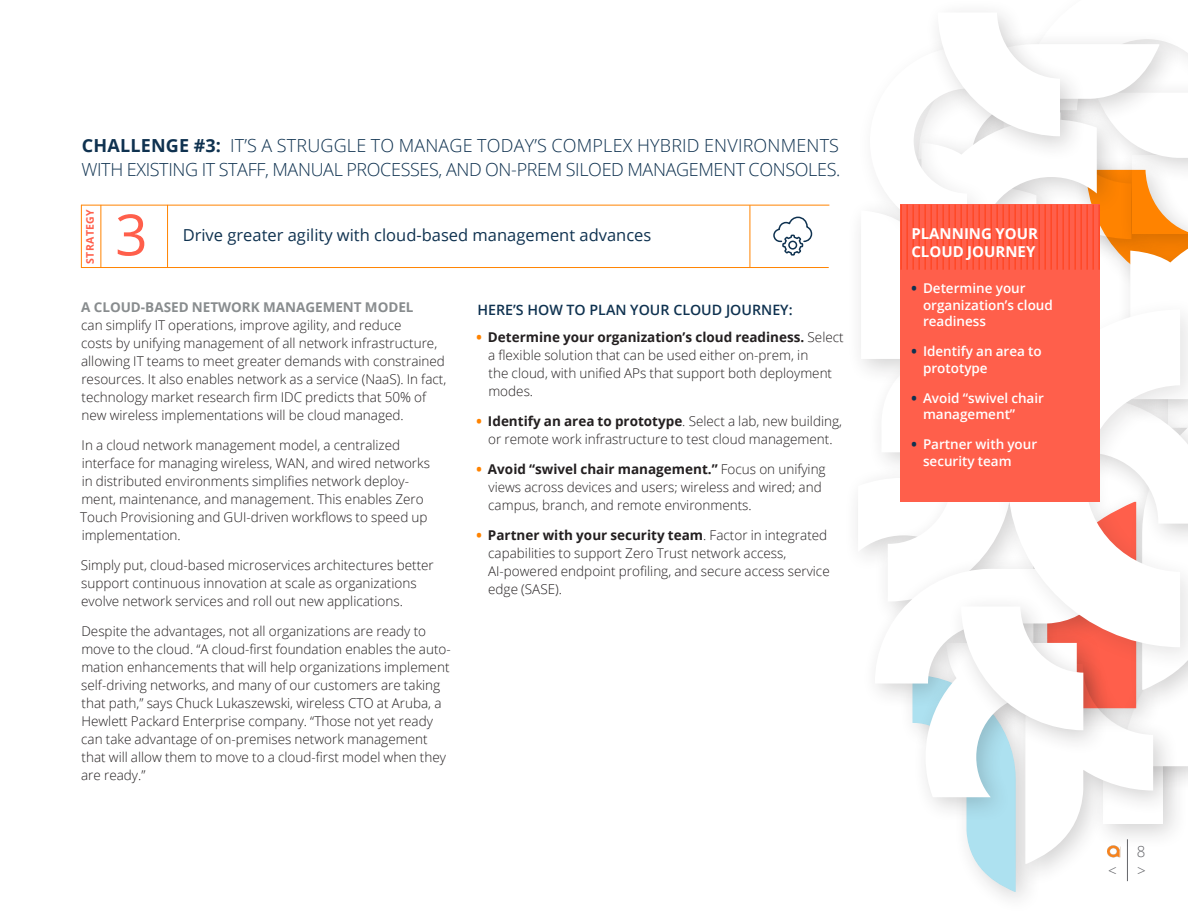
<style>
.page{position:relative;width:1188px;height:918px;background:#fff}
.page>*{position:absolute;margin:0;border:0;box-sizing:border-box;transform-origin:0 0}
.sub{font:57px "Open Sans";color:#ff5f4b}
.challenge{font:300 18px/24px "Open Sans";letter-spacing:-.02em;color:#0f3250}
.strategy{font:16.5px "Open Sans";color:#0f3250}
.toc_text{font:300 15.15px "Open Sans";color:#646569}
.sidehed{font:700 15px/18px "Open Sans";color:#fff}
.how{font:600 14.25px "Open Sans";color:#0f3250}
.text{font:300 13.5px/18px "Open Sans";color:#231f20}
.sidetext{font:600 13.5px/16.5px "Open Sans";color:#fff}
.sub-2{font:700 10.5px "Open Sans";letter-spacing:.03em;color:#ff5f4b}
.s1{font-weight:700}
.s2{font-weight:700;color:#888c8e}
.s3{font-weight:800;color:#ff8300}
.s4{font-weight:800;color:#0f3250}
</style>
<div class="page">
<hr style="left:81px;top:267px;width:748px;height:1px;background:#ff8300">
<hr style="left:81px;top:205px;width:748px;height:1px;background:#ff8300">
<hr style="left:167px;top:205px;width:1px;height:63px;background:#ff8300">
<hr style="left:100px;top:205px;width:1px;height:63px;background:#ff8300">
<hr style="left:81px;top:205px;width:1px;height:63px;background:#ff8300">
<hr style="left:750px;top:205px;width:1px;height:63px;background:#ff8300">
<svg style="left:773px;top:216px;width:40px;height:40px"></svg>
<svg style="left:860px;top:14px;width:328px;height:878px"></svg>
<div style="left:900px;top:204px;width:200px;height:298px;background:#ff5f4b"></div>
<hr style="left:901px;top:205px;width:1px;height:65px;background:#ff8300">
<hr style="left:907px;top:205px;width:1px;height:65px;background:#ff8300">
<hr style="left:913px;top:205px;width:1px;height:65px;background:#ff8300">
<hr style="left:919px;top:205px;width:1px;height:65px;background:#ff8300">
<hr style="left:925px;top:205px;width:1px;height:65px;background:#ff8300">
<hr style="left:931px;top:205px;width:1px;height:65px;background:#ff8300">
<hr style="left:937px;top:205px;width:1px;height:65px;background:#ff8300">
<hr style="left:943px;top:205px;width:1px;height:65px;background:#ff8300">
<hr style="left:949px;top:205px;width:1px;height:65px;background:#ff8300">
<hr style="left:955px;top:205px;width:1px;height:65px;background:#ff8300">
<hr style="left:961px;top:205px;width:1px;height:65px;background:#ff8300">
<hr style="left:967px;top:205px;width:1px;height:65px;background:#ff8300">
<hr style="left:973px;top:205px;width:1px;height:65px;background:#ff8300">
<hr style="left:979px;top:205px;width:1px;height:65px;background:#ff8300">
<hr style="left:985px;top:205px;width:1px;height:65px;background:#ff8300">
<hr style="left:991px;top:205px;width:1px;height:65px;background:#ff8300">
<hr style="left:997px;top:205px;width:1px;height:65px;background:#ff8300">
<hr style="left:1003px;top:205px;width:1px;height:65px;background:#ff8300">
<hr style="left:1009px;top:205px;width:1px;height:65px;background:#ff8300">
<hr style="left:1015px;top:205px;width:1px;height:65px;background:#ff8300">
<hr style="left:1021px;top:205px;width:1px;height:65px;background:#ff8300">
<hr style="left:1027px;top:205px;width:1px;height:65px;background:#ff8300">
<hr style="left:1033px;top:205px;width:1px;height:65px;background:#ff8300">
<hr style="left:1039px;top:205px;width:1px;height:65px;background:#ff8300">
<hr style="left:1045px;top:205px;width:1px;height:65px;background:#ff8300">
<hr style="left:1051px;top:205px;width:1px;height:65px;background:#ff8300">
<hr style="left:1057px;top:205px;width:1px;height:65px;background:#ff8300">
<hr style="left:1063px;top:205px;width:1px;height:65px;background:#ff8300">
<hr style="left:1069px;top:205px;width:1px;height:65px;background:#ff8300">
<hr style="left:1075px;top:205px;width:1px;height:65px;background:#ff8300">
<hr style="left:1081px;top:205px;width:1px;height:65px;background:#ff8300">
<hr style="left:1087px;top:205px;width:1px;height:65px;background:#ff8300">
<hr style="left:1093px;top:205px;width:1px;height:65px;background:#ff8300">
<hr style="left:1099px;top:205px;width:1px;height:65px;background:#ff8300">
<p class="challenge" style="left:81px;top:133px;width:761px"><span class="s1">CHALLENGE #3:</span> IT’S A STRUGGLE TO MANAGE TODAY’S COMPLEX HYBRID ENVIRONMENTS<br>WITH EXISTING IT STAFF, MANUAL PROCESSES, AND ON-PREM SILOED MANAGEMENT CONSOLES.</p>
<p class="sub-2" style="left:83px;top:264px;width:56px;rotate:-90deg">STRATEGY</p>
<p class="sub" style="left:115px;top:196px;width:34px">3</p>
<p class="strategy" style="left:183px;top:223px;width:470px">Drive greater agility with cloud-based management advances</p>
<p class="text" style="left:81px;top:298px;width:367px"><span class="s2">A CLOUD-BASED NETWORK MANAGEMENT MODEL<br></span>can simplify IT operations, improve agility, and reduce<br>costs by unifying management of all network infrastructure, allowing IT teams to meet greater demands with constrained resources. It also enables network as a service (NaaS). In fact, technology market research firm IDC predicts that 50% of new wireless implementations will be cloud managed.</p>
<p class="text" style="left:80px;top:436px;width:351px">In a cloud network management model, a centralized interface for managing wireless, WAN, and wired networks in distributed environments simplifies network deploy&shy;ment, maintenance, and management. This enables Zero Touch Provisioning and GUI-driven workflows to speed up implementation.</p>
<p class="text" style="left:81px;top:556px;width:355px">Simply put, cloud-based microservices architectures better support continuous innovation at scale as organizations evolve network services and roll out new applications.</p>
<p class="text" style="left:81px;top:622px;width:371px">Despite the advantages, not all organizations are ready to move to the cloud. “A cloud-first foundation enables the auto&shy;mation enhancements that will help organizations implement self-driving networks, and many of our customers are taking that path,” says Chuck Lukaszewski, wireless CTO at Aruba, a Hewlett Packard Enterprise company. “Those not yet ready can take advantage of on-premises network management that will allow them to move to a cloud-first model when they are ready.”</p>
<p class="how" style="left:477px;top:300px;width:317px">HERE’S HOW TO PLAN YOUR CLOUD JOURNEY:</p>
<p class="text" style="left:488px;top:328px;width:357px;text-indent:-12px"><span class="s3">•</span> <span class="s1">Determine your organization’s cloud readiness.</span> Select a flexible solution that can be used either on-prem, in<br>the cloud, with unified APs that support both deployment modes.</p>
<p class="text" style="left:476px;top:412px;width:367px;text-align:center"><span class="s3">•</span> <span class="s1">Identify an area to prototype</span>. Select a lab, new building, or remote work infrastructure to test cloud management.</p>
<p class="text" style="left:488px;top:460px;width:339px;text-indent:-12px"><span class="s3">•</span> <span class="s1">Avoid “swivel chair management.”</span> Focus on unifying views across devices and users; wireless and wired; and campus, branch, and remote environments.</p>
<p class="text" style="left:488px;top:526px;width:343px;text-indent:-12px"><span class="s3">•</span> <span class="s1">Partner with your security team</span>. Factor in integrated capabilities to support Zero Trust network access, AI-powered endpoint profiling, and secure access service edge (SASE).</p>
<p class="sidehed" style="left:911px;top:224px;width:128px">PLANNING YOUR<br>CLOUD JOURNEY</p>
<p class="sidetext" style="left:923px;top:280px;width:131px;text-indent:-12px"><span class="s4">•</span> Determine your organization’s cloud readiness</p>
<p class="sidetext" style="left:923px;top:343px;width:120px;text-indent:-12px"><span class="s4">•</span> Identify an area to prototype</p>
<p class="sidetext" style="left:923px;top:389px;width:123px;text-indent:-12px"><span class="s4">•</span> Avoid “swivel chair management”</p>
<p class="sidetext" style="left:923px;top:436px;width:116px;text-indent:-12px"><span class="s4">•</span> Partner with your security team</p>
<p class="toc_text" style="left:1137px;top:841px;width:10px">8</p>
<p class="toc_text" style="left:1108px;top:860px;width:10px">&lt;</p>
<p class="toc_text" style="left:1137px;top:860px;width:10px">&gt;</p>
</div>
